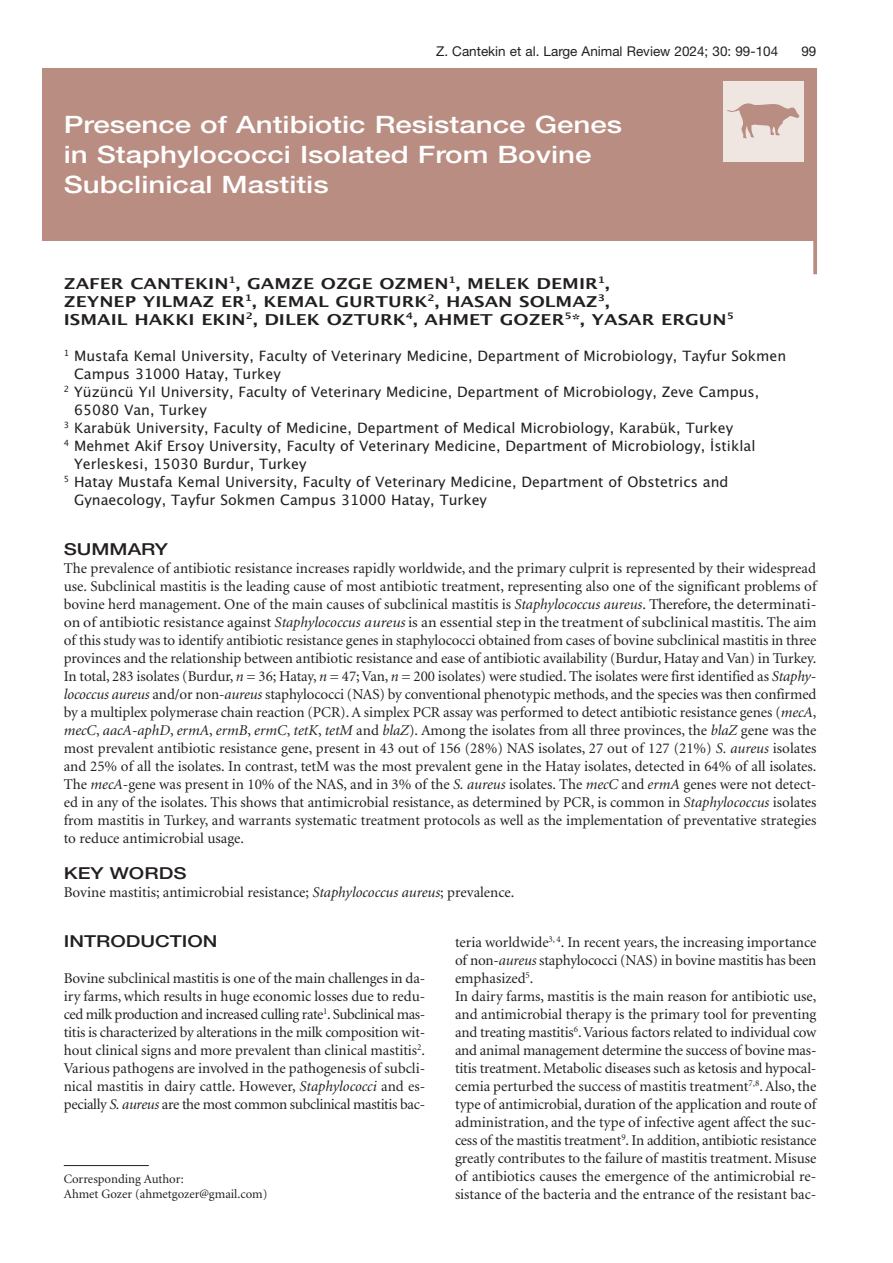
<style>
.page{position:relative;width:893px;height:1263px;background:#fff}
.page>*{position:absolute;margin:0;border:0;box-sizing:border-box;transform-origin:0 0}
.t1{font:51.75px "Animal";color:#b98d81}
.t2{font:500 24px/30px "Helvetica Neue";color:#fff;scale:1.23 1}
.t3{font:500 16.5px "Helvetica Neue";color:#231f20;scale:1.23 1}
.t4{font:15px/18px "Minion";letter-spacing:-.005em;color:#231f20;text-align:justify}
.t5{font:700 15px/18px "Lucida Grande";color:#231f20;scale:1.23 1}
.t6{font:14.25px "Lucida Grande";color:#231f20}
.t7{font:13.5px "Helvetica Neue";color:#231f20}
.t8{font:12.75px/15px "Minion";color:#231f20}
.s1{font-style:italic}
</style>
<div class="page">
<hr style="left:813px;top:68px;width:4px;height:206px;background:#b98d81">
<hr style="left:64px;top:1165px;width:85px;height:1px;background:#231f20">
<div style="left:43px;top:68px;width:773px;height:172px;background:#b98d81"></div>
<div style="left:723px;top:81px;width:81px;height:81px;background:#efe6e2"></div>
<p class="t7" style="left:436px;top:47px;width:344px">Z. Cantekin et al. Large Animal Review 2024; 30: 99-104</p>
<p class="t7" style="left:801px;top:47px;width:17px">99</p>
<h2 class="t2" style="left:64px;top:112px;width:455px">Presence of Antibiotic Resistance Genes in Staphylococci Isolated From Bovine<br>Subclinical Mastitis</h2>
<h1 class="t1" style="left:727px;top:89px;width:75px">N</h1>
<p class="t5" style="left:64px;top:274px;width:546px">ZAFER CANTEKIN<sup>1</sup>, GAMZE OZGE OZMEN<sup>1</sup>, MELEK DEMIR<sup>1</sup>,<br>ZEYNEP YILMAZ ER<sup>1</sup>, KEMAL GURTURK<sup>2</sup>, HASAN SOLMAZ<sup>3</sup>,<br>ISMAIL HAKKI EKIN<sup>2</sup>, DILEK OZTURK<sup>4</sup>, AHMET GOZER<sup>5</sup>*, YASAR ERGUN<sup>5</sup></p>
<p class="t6" style="left:64px;top:350px;width:724px"><sup>1</sup> Mustafa Kemal University, Faculty of Veterinary Medicine, Department of Microbiology, Tayfur Sokmen</p>
<p class="t6" style="left:74px;top:368px;width:208px">Campus 31000 Hatay, Turkey</p>
<p class="t6" style="left:64px;top:386px;width:697px"><sup>2</sup> Yüzüncü Yıl University, Faculty of Veterinary Medicine, Department of Microbiology, Zeve Campus,</p>
<p class="t6" style="left:74px;top:404px;width:134px">65080 Van, Turkey</p>
<p class="t6" style="left:64px;top:422px;width:671px"><sup>3</sup> Karabük University, Faculty of Medicine, Department of Medical Microbiology, Karabük, Turkey</p>
<p class="t6" style="left:64px;top:440px;width:693px"><sup>4</sup> Mehmet Akif Ersoy University, Faculty of Veterinary Medicine, Department of Microbiology, İstiklal</p>
<p class="t6" style="left:74px;top:458px;width:234px">Yerleskesi, 15030 Burdur, Turkey</p>
<p class="t6" style="left:64px;top:476px;width:666px"><sup>5</sup> Hatay Mustafa Kemal University, Faculty of Veterinary Medicine, Department of Obstetrics and</p>
<p class="t6" style="left:74px;top:494px;width:414px">Gynaecology, Tayfur Sokmen Campus 31000 Hatay, Turkey</p>
<p class="t3" style="left:64px;top:543px;width:86px">SUMMARY</p>
<p class="t4" style="left:64px;top:560px;width:754px">The prevalence of antibiotic resistance increases rapidly worldwide, and the primary culprit is represented by their widespread use. Subclinical mastitis is the leading cause of most antibiotic treatment, representing also one of the significant problems of bovine herd management. One of the main causes of subclinical mastitis is <span class="s1">Staphylococcus aureus</span>. Therefore, the determinati&shy;on of antibiotic resistance against <span class="s1">Staphylococcus aureus</span>is an essential step in the treatment of subclinical mastitis. The aim of this study was to identify antibiotic resistance genes in staphylococci obtained from cases of bovine subclinical mastitis in three provinces and the relationship between antibiotic resistance and ease of antibiotic availability (Burdur, Hatay and Van) in Turkey.<br>In total, 283 isolates (Burdur, <span class="s1">n</span> = 36; Hatay, <span class="s1">n</span> = 47; Van, <span class="s1">n</span> = 200 isolates) were studied. The isolates were first identified as <span class="s1">Staphy&shy;lococcus aureus</span> and/or non-<span class="s1">aureus</span> staphylococci (NAS) by conventional phenotypic methods, and the species was then confirmed by a multiplex polymerase chain reaction (PCR). A simplex PCR assay was performed to detect antibiotic resistance genes (<span class="s1">mecA</span>, <span class="s1">mecC</span>, <span class="s1">aacA</span>-<span class="s1">aphD</span>, <span class="s1">ermA</span>, <span class="s1">ermB</span>, <span class="s1">ermC</span>, <span class="s1">tetK</span>, <span class="s1">tetM</span> and <span class="s1">blaZ</span>). Among the isolates from all three provinces, the <span class="s1">blaZ</span> gene was the most prevalent antibiotic resistance gene, present in 43 out of 156 (28%) NAS isolates, 27 out of 127 (21%) <span class="s1">S. aureus</span> isolates and 25% of all the isolates. In contrast, tetM was the most prevalent gene in the Hatay isolates, detected in 64% of all isolates.<br>The <span class="s1">mecA</span>-gene was present in 10% of the NAS, and in 3% of the <span class="s1">S. aureus</span> isolates. The <span class="s1">mecC</span> and <span class="s1">ermA</span> genes were not detect&shy;ed in any of the isolates. This shows that antimicrobial resistance, as determined by PCR, is common in <span class="s1">Staphylococcus</span> isolates from mastitis in Turkey, and warrants systematic treatment protocols as well as the implementation of preventative strategies to reduce antimicrobial usage.</p>
<p class="t3" style="left:64px;top:867px;width:101px">KEY WORDS</p>
<p class="t4" style="left:64px;top:884px;width:452px">Bovine mastitis; antimicrobial resistance; <span class="s1">Staphylococcus aureus</span>; prevalence.</p>
<p class="t3" style="left:64px;top:935px;width:126px">INTRODUCTION</p>
<p class="t4" style="left:64px;top:971px;width:363px">Bovine subclinical mastitis is one of the main challenges in da&shy;iry farms, which results in huge economic losses due to redu&shy;ced milk production and increased culling rate<sup>1</sup>. Subclinical mas&shy;titis is characterized by alterations in the milk composition wit&shy;hout clinical signs and more prevalent than clinical mastitis<sup>2</sup>.<br>Various pathogens are involved in the pathogenesis of subcli&shy;nical mastitis in dairy cattle. However, <span class="s1">Staphylococci</span> and es&shy;pecially <span class="s1">S. aureus</span> are the most common subclinical mastitis bac-</p>
<p class="t8" style="left:64px;top:1172px;width:205px">Corresponding Author:<br>Ahmet Gozer (ahmetgozer@gmail.com)</p>
<p class="t4" style="left:455px;top:934px;width:363px;text-align:left">teria worldwide<sup>3,</sup> <sup>4</sup>. In recent years, the increasing importance of non-<span class="s1">aureus</span> staphylococci (NAS) in bovine mastitis has been emphasized<sup>5</sup>.<br>In dairy farms, mastitis is the main reason for antibiotic use, and antimicrobial therapy is the primary tool for preventing and treating mastitis<sup>6</sup>. Various factors related to individual cow and animal management determine the success of bovine mas&shy;titis treatment. Metabolic diseases such as ketosis and hypocal&shy;cemia perturbed the success of mastitis treatment<sup>7,8</sup>. Also, the type of antimicrobial, duration of the application and route of administration, and the type of infective agent affect the suc&shy;cess of the mastitis treatment<sup>9</sup>. In addition, antibiotic resistance greatly contributes to the failure of mastitis treatment. Misuse of antibiotics causes the emergence of the antimicrobial re&shy;sistance of the bacteria and the entrance of the resistant bac-</p>
</div>
